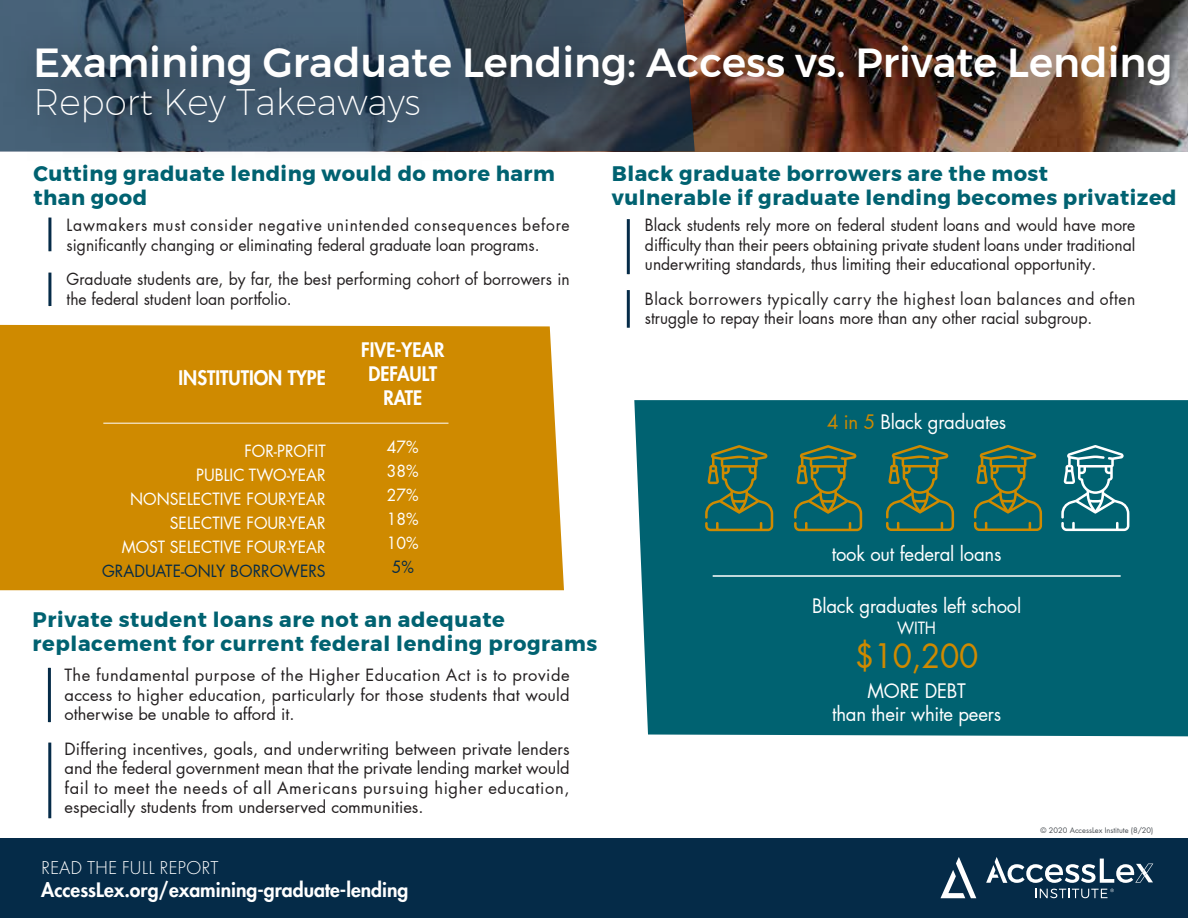
<style>
.page{position:relative;width:1188px;height:918px;background:#fff}
.page>*{position:absolute;margin:0;border:0;box-sizing:border-box;transform-origin:0 0}
.t1{font:500 40.5px "Montserrat";color:#fff}
.t2{font:200 36px "Montserrat";color:#fff}
.t3{font:33px "Futura LT Pro";color:#cf8a00;scale:.95 1}
.t4{font:700 21px/24px "Montserrat";letter-spacing:.025em;color:#006271}
.t5{font:19.5px/22.5px "Futura LT Pro";letter-spacing:-.01em;color:#fff;text-align:center;scale:.95 1}
.t6{font:800 19.5px/24px "Futura Std";color:#fff;text-align:center;scale:.95 1}
.t7{font:800 19.35px "Futura Std";color:#fff}
.t8{font:300 19.35px "Futura PT";color:#fff}
.t9{font:16.5px/19.5px "Futura LT Pro";color:#231f20;scale:.95 1}
.t10{font:16.5px/19.5px "Futura LT Pro";color:#231f20;text-align:justify}
.t11{font:16.5px/19.5px "Futura LT Pro";letter-spacing:.03em;color:#231f20;scale:.95 1}
.t12{font:16.5px/24px "Futura LT Pro";color:#fff;text-align:right;scale:.95 1}
.t13{font:16.5px "Futura LT Pro";color:#052b48;scale:.95 1}
.t14{font:7.5px "Futura LT Pro";color:#4a4f54}
.s1{color:#cf8a00}
</style>
<div class="page">
<div style="left:0;top:839px;width:1188px;height:79px;background:#052b48"></div>
<div style="left:0;top:325px;width:564px;height:265px;background:#cf8a00"></div>
<hr style="left:48px;top:668px;width:3px;height:54px;background:#052b48">
<hr style="left:48px;top:218px;width:3px;height:33px;background:#052b48">
<hr style="left:48px;top:273px;width:3px;height:33px;background:#052b48">
<svg style="left:940px;top:857px;width:36px;height:41px"></svg>
<svg style="left:986px;top:857px;width:167px;height:26px"></svg>
<svg style="left:1035px;top:889px;width:79px;height:9px"></svg>
<img style="left:0;top:0;width:1188px;height:152px">
<img style="left:0;top:30px;width:498px;height:122px">
<hr style="left:48px;top:743px;width:3px;height:75px;background:#052b48">
<hr style="left:627px;top:219px;width:3px;height:55px;background:#052b48">
<div style="left:634px;top:400px;width:554px;height:336px;background:#006271"></div>
<hr style="left:103px;top:423px;width:345px;height:1px;background:#fff">
<hr style="left:627px;top:290px;width:3px;height:38px;background:#052b48">
<svg style="left:705px;top:445px;width:68px;height:86px;background:#306b56"></svg>
<svg style="left:794px;top:445px;width:68px;height:86px;background:#316b56"></svg>
<svg style="left:886px;top:445px;width:68px;height:86px;background:#316b55"></svg>
<svg style="left:974px;top:445px;width:68px;height:86px;background:#316b55"></svg>
<hr style="left:713px;top:575px;width:408px;height:2px;background:#fff">
<svg style="left:1061px;top:445px;width:68px;height:86px"></svg>
<h1 class="t1" style="left:33px;top:31px;width:1141px">Examining Graduate Lending: Access vs. Private Lending</h1>
<h2 class="t2" style="left:33px;top:76px;width:389px">Report Key Takeaways</h2>
<p class="t4" style="left:33px;top:162px;width:523px">Cutting graduate lending would do more harm than good</p>
<p class="t9" style="left:67px;top:215px;width:531px">Lawmakers must consider negative unintended consequences before significantly changing or eliminating federal graduate loan programs.</p>
<p class="t9" style="left:67px;top:269px;width:531px">Graduate students are, by far, the best performing cohort of borrowers in the federal student loan portfolio.</p>
<p class="t6" style="left:179px;top:366px;width:156px">INSTITUTION TYPE</p>
<p class="t12" style="left:122px;top:439px;width:216px">FOR-PROFIT<br>PUBLIC TWO-YEAR<br>NONSELECTIVE FOUR-YEAR<br>SELECTIVE FOUR-YEAR<br>MOST SELECTIVE FOUR-YEAR</p>
<p class="t13" style="left:102px;top:560px;width:237px">GRADUATE-ONLY BORROWERS</p>
<p class="t6" style="left:361px;top:337px;width:89px">FIVE-YEAR<br>DEFAULT<br>RATE</p>
<p class="t12" style="left:387px;top:434px;width:35px;text-align:justify">47% 38% 27% 18% 10%</p>
<p class="t13" style="left:392px;top:555px;width:25px">5%</p>
<p class="t4" style="left:33px;top:608px;width:566px">Private student loans are not an adequate replacement for current federal lending programs</p>
<p class="t10" style="left:65px;top:665px;width:507px">The fundamental purpose of the Higher Education Act is to provide access to higher education, particularly for those students that would otherwise be unable to afford it.</p>
<p class="t10" style="left:65px;top:739px;width:507px">Differing incentives, goals, and underwriting between private lenders and the federal government mean that the private lending market would fail to meet the needs of all Americans pursuing higher education, especially students from underserved communities.</p>
<p class="t8" style="left:41px;top:856px;width:179px">READ THE FULL REPORT</p>
<p class="t7" style="left:41px;top:878px;width:369px">AccessLex.org/examining-graduate-lending</p>
<p class="t4" style="left:612px;top:162px;width:566px">Black graduate borrowers are the most<br>vulnerable if graduate lending becomes privatized</p>
<p class="t9" style="left:645px;top:215px;width:518px;text-align:justify">Black students rely more on federal student loans and would have more difficulty than their peers obtaining private student loans under traditional underwriting standards, thus limiting their educational opportunity.</p>
<p class="t11" style="left:645px;top:289px;width:518px">Black borrowers typically carry the highest loan balances and often struggle to repay their loans more than any other racial subgroup.</p>
<p class="t5" style="left:827px;top:410px;width:190px"><span class="s1">4 in 5</span> Black graduates</p>
<p class="t5" style="left:832px;top:542px;width:180px">took out federal loans</p>
<p class="t5" style="left:812px;top:594px;width:222px">Black graduates left school</p>
<p class="t12" style="left:897px;top:615px;width:42px">WITH</p>
<h3 class="t3" style="left:855px;top:633px;width:132px">$10,200</h3>
<p class="t5" style="left:832px;top:679px;width:180px">MORE DEBT<br>than their white peers</p>
<p class="t14" style="left:1041px;top:825px;width:114px">© 2020 AccessLex Institute (8/20)</p>
</div>
